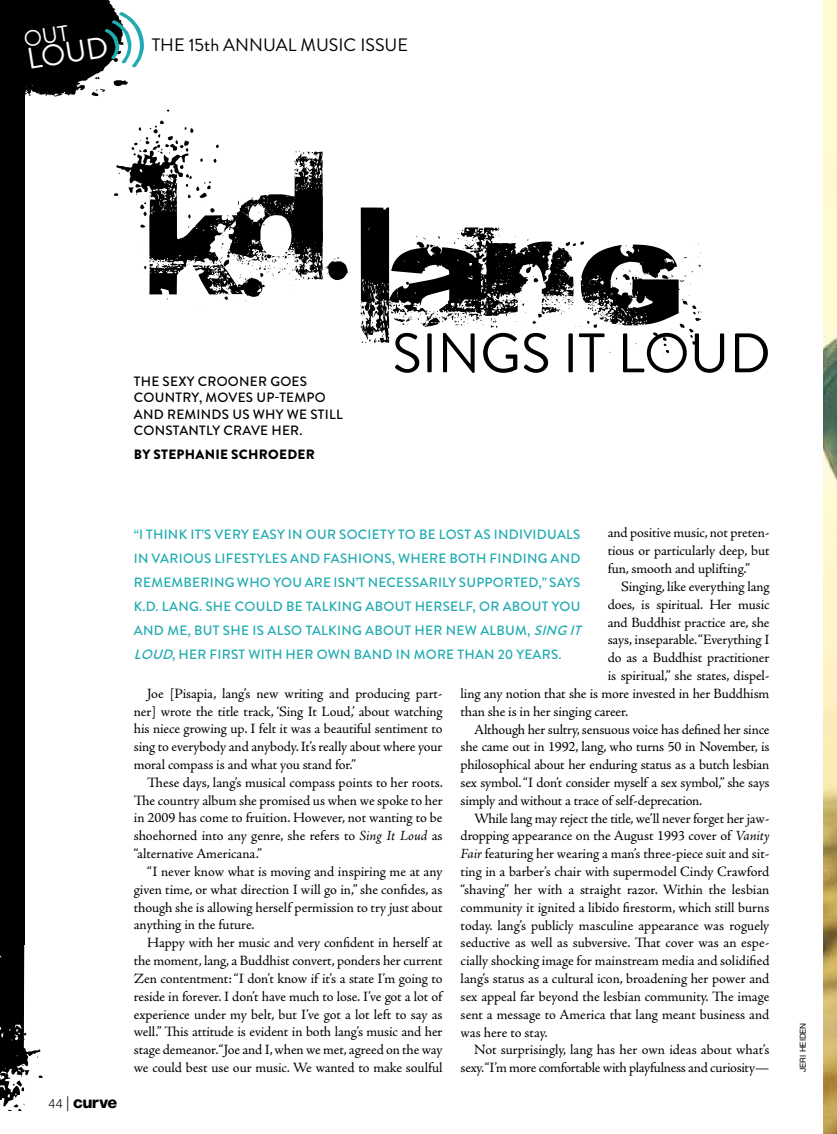
<style>
.page{position:relative;width:837px;height:1134px;background:#fff}
.page>*{position:absolute;margin:0;border:0;box-sizing:border-box;transform-origin:0 0}
.t1{font:55.5px "Brandon Grotesque";color:#000}
.t2{font:29.7px "Brandon Grotesque";color:#fff}
.t3{font:18px "Brandon Grotesque";color:#000}
.t4{font:800 16.2px "Helvetica Neue LT Pro";color:#000}
.t5{font:14.25px/17.9px "Adobe Jenson Pro";letter-spacing:-.01em;color:#000;text-align:justify}
.t6{font:500 13.5px/24px "Brandon Grotesque";letter-spacing:.02em;color:#1fabb0}
.t7{font:500 13.5px/16.5px "Brandon Grotesque";letter-spacing:.02em;color:#000}
.t8{font:900 13.5px "Brandon Grotesque";letter-spacing:.02em;color:#000}
.t9{font:8.25px "Helvetica Neue LT Pro";color:#000}
.s1{font-weight:300;font-size:12.75px}
.s2{font-weight:300;font-size:15px}
.s3{font-size:16.5px}
.s4{font-style:italic}
</style>
<div class="page">
<img style="left:824px;top:0;width:13px;height:1134px">
<svg style="left:0;top:927px;width:43px;height:184px"></svg>
<div style="left:0;top:0;width:24px;height:944px;background:#000"></div>
<svg style="left:361px;top:208px;width:341px;height:146px"></svg>
<svg style="left:114px;top:110px;width:236px;height:200px"></svg>
<svg style="left:24px;top:0;width:120px;height:97px"></svg>
<h2 class="t2" style="left:24px;top:39px;width:84px;rotate:-9deg">LOUD</h2>
<p class="t3" style="left:152px;top:32px;width:258px">THE 15th ANNUAL MUSIC ISSUE</p>
<p class="t7" style="left:134px;top:373px;width:175px">THE SEXY CROONER GOES</p>
<p class="t7" style="left:134px;top:390px;width:210px">COUNTRY, MOVES UP-TEMPO<br>AND REMI NDS US WHY WE STI LL<br>CONSTANTLY CRAVE HER.</p>
<p class="t8" style="left:134px;top:444px;width:182px">BY STEPHANIE SCHROEDER</p>
<h1 class="t1" style="left:392px;top:315px;width:380px">SINGS IT LOUD</h1>
<p class="t4" style="left:49px;top:1092px;width:70px"><span class="s1">44</span> <span class="s2">|</span> <span class="s3">c</span>urve</p>
<p class="t5" style="left:608px;top:524px;width:163px">and positive music, not preten&shy;tious or particularly deep, but fun, smooth and uplifting.”</p>
<p class="t5" style="left:621px;top:578px;width:150px">Singing, like everything lang</p>
<p class="t5" style="left:608px;top:596px;width:163px">does, is spiritual. Her music</p>
<p class="t5" style="left:608px;top:613px;width:163px">and Buddhist practice are, she</p>
<p class="t5" style="left:608px;top:631px;width:163px">says, inseparable. “Everything I</p>
<p class="t5" style="left:608px;top:649px;width:163px">do as a Buddhist practitioner</p>
<p class="t5" style="left:608px;top:667px;width:163px">is spiritual,” she states, dispel-</p>
<p class="t5" style="left:461px;top:685px;width:310px">ling any notion that she is more invested in her Buddhism</p>
<p class="t5" style="left:461px;top:703px;width:169px">than she is in her singing career.</p>
<p class="t5" style="left:474px;top:720px;width:297px">Although her sultry, sensuous voice has defined her since</p>
<p class="t5" style="left:461px;top:738px;width:310px">she came out in 1992, lang, who turns 50 in November, is</p>
<p class="t5" style="left:461px;top:756px;width:310px">philosophical about her enduring status as a butch lesbian</p>
<p class="t5" style="left:461px;top:774px;width:310px">sex symbol. “I don’t consider myself a sex symbol,” she says</p>
<p class="t5" style="left:461px;top:792px;width:243px">simply and without a trace of self-deprecation.</p>
<p class="t5" style="left:474px;top:810px;width:297px">While lang may reject the title, we’ll never forget her jaw-</p>
<p class="t5" style="left:461px;top:827px;width:310px">dropping appearance on the August 1993 cover of <span class="s4">Vanity</span></p>
<p class="t5" style="left:461px;top:845px;width:310px"><span class="s4">Fair</span> featuring her wearing a man’s three-piece suit and sit-</p>
<p class="t5" style="left:461px;top:863px;width:310px">ting in a barber’s chair with supermodel Cindy Crawford</p>
<p class="t5" style="left:461px;top:881px;width:310px">“shaving” her with a straight razor. Within the lesbian</p>
<p class="t5" style="left:461px;top:899px;width:310px">community it ignited a libido firestorm, which still burns</p>
<p class="t5" style="left:461px;top:917px;width:310px">today. lang’s publicly masculine appearance was roguely</p>
<p class="t5" style="left:461px;top:934px;width:310px">seductive as well as subversive. That cover was an espe-</p>
<p class="t5" style="left:461px;top:952px;width:310px">cially shocking image for mainstream media and solidified</p>
<p class="t5" style="left:461px;top:970px;width:310px">lang’s status as a cultural icon, broadening her power and</p>
<p class="t5" style="left:461px;top:988px;width:310px">sex appeal far beyond the lesbian community. The image</p>
<p class="t5" style="left:461px;top:1006px;width:310px">sent a message to America that lang meant business and</p>
<p class="t5" style="left:461px;top:1023px;width:89px">was here to stay.</p>
<p class="t5" style="left:474px;top:1041px;width:297px">Not surprisingly, lang has her own ideas about what’s</p>
<p class="t5" style="left:461px;top:1059px;width:310px">sexy. “I’m more comfortable with playfulness and curiosity—</p>
<p class="t6" style="left:134px;top:523px;width:453px">“I THI NK IT’S VERY EASY I N OUR SOCI ETY TO BE LOST AS I NDIVI DUALS<br>I N VARIOUS LI FESTYLES AND FASHIONS, WHERE BOTH FI NDI NG AND REMEMBERI NG WHO YOU ARE ISN’T NECESSARI LY SUPPORTED,” SAYS K.D. LANG. SHE COULD BE TALKI NG ABOUT HERSELF, OR ABOUT YOU AND ME, BUT SHE I S ALSO TALKI NG ABOUT HER NEW ALBUM, <span class="s4">SING IT LOUD</span>, HER FI RST WITH HER OWN BAND I N MORE THAN 20 YEARS.</p>
<p class="t5" style="left:134px;top:685px;width:310px;text-indent:13px">Joe [Pisapia, lang’s new writing and producing part&shy;ner] wrote the title track, ‘Sing It Loud,’ about watching his niece growing up. I felt it was a beautiful sentiment to sing to everybody and anybody. It’s really about where your moral compass is and what you stand for.”</p>
<p class="t5" style="left:134px;top:774px;width:311px;text-indent:13px">These days, lang’s musical compass points to her roots.<br>The country album she promised us when we spoke to her in 2009 has come to fruition. However, not wanting to be shoehorned into any genre, she refers to <span class="s4">Sing It Loud</span> as “alternative Americana.”</p>
<p class="t5" style="left:134px;top:863px;width:310px;text-indent:13px">“I never know what is moving and inspiring me at any given time, or what direction I will go in,” she confides, as though she is allowing herself permission to try just about anything in the future.</p>
<p class="t5" style="left:134px;top:934px;width:310px;text-indent:13px">Happy with her music and very confident in herself at the moment, lang, a Buddhist convert, ponders her current Zen contentment: “I don’t know if it’s a state I’m going to reside in forever. I don’t have much to lose. I’ve got a lot of experience under my belt, but I’ve got a lot left to say as well.” This attitude is evident in both lang’s music and her stage demeanor. “Joe and I, when we met, agreed on the way we could best use our music. We wanted to make soulful</p>
<p class="t9" style="left:798px;top:1072px;width:51px;rotate:-90deg">Jeri Heiden</p>
</div>
